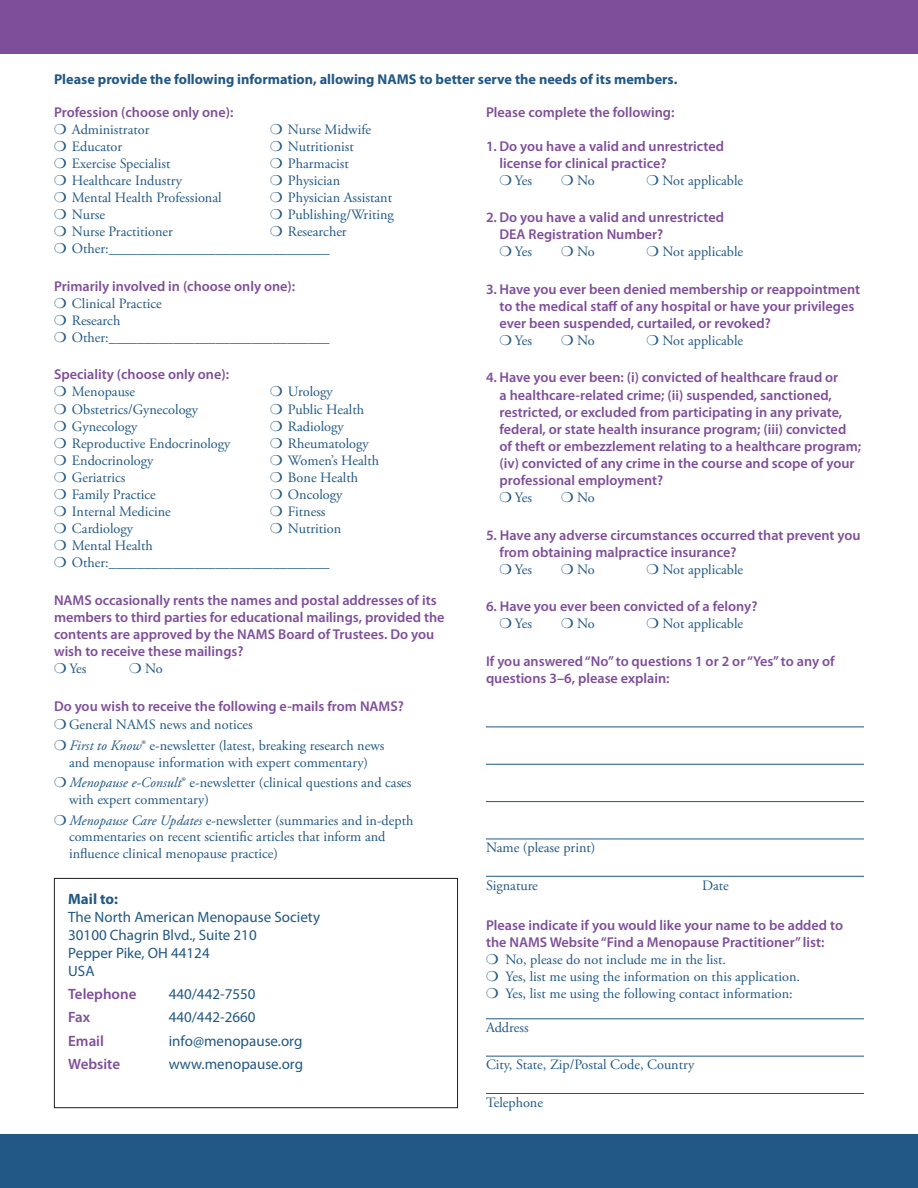
<style>
.page{position:relative;width:918px;height:1188px;background:#fff}
.page>*{position:absolute;margin:0;border:0;box-sizing:border-box;transform-origin:0 0}
.t1{font:15px "Myriad Pro";color:#215885}
.t2{font:600 15px "Myriad Pro";color:#7f4e9a}
.t3{font:700 15px "Myriad Pro";color:#215885}
.t4{font:600 14.25px/17.1px "Myriad Pro";color:#7f4e9a}
.t5{font:14.25px/16.5px "Adobe Garamond Pro";color:#215885}
.t6{font:700 14.25px "Myriad Pro";color:#215885}
.s1{font-style:italic}
</style>
<div class="page">
<hr style="left:486px;top:727px;width:378px;height:1px;background:#215885">
<hr style="left:486px;top:764px;width:378px;height:1px;background:#215885">
<hr style="left:486px;top:801px;width:378px;height:1px;background:#215885">
<hr style="left:486px;top:839px;width:378px;height:1px;background:#215885">
<hr style="left:486px;top:876px;width:378px;height:1px;background:#215885">
<hr style="left:486px;top:1018px;width:378px;height:1px;background:#215885">
<hr style="left:486px;top:1056px;width:378px;height:1px;background:#215885">
<hr style="left:486px;top:1093px;width:378px;height:1px;background:#215885">
<div style="left:54px;top:878px;width:404px;height:230px;border:1px solid #231f20"></div>
<div style="left:0;top:1134px;width:918px;height:54px;background:#215885"></div>
<div style="left:0;top:0;width:918px;height:54px;background:#7f4e9a"></div>
<p class="t6" style="left:54px;top:70px;width:625px">Please provide the following information, allowing NAMS to better serve the needs of its members.</p>
<p class="t4" style="left:486px;top:103px;width:190px">Please complete the following:</p>
<p class="t4" style="left:500px;top:137px;width:226px;text-indent:-14px">1. Do you have a valid and unrestricted license for clinical practice?</p>
<p class="t5" style="left:515px;top:173px;width:19px">Yes</p>
<p class="t5" style="left:577px;top:173px;width:19px">No</p>
<p class="t5" style="left:663px;top:173px;width:82px">Not applicable</p>
<p class="t4" style="left:500px;top:209px;width:226px;text-indent:-14px">2. Do you have a valid and unrestricted<br>DEA Registration Number?</p>
<p class="t5" style="left:515px;top:244px;width:19px">Yes</p>
<p class="t5" style="left:577px;top:244px;width:19px">No</p>
<p class="t5" style="left:663px;top:244px;width:82px">Not applicable</p>
<p class="t4" style="left:500px;top:280px;width:362px;text-indent:-14px">3. Have you ever been denied membership or reappointment to the medical staff of any hospital or have your privileges ever been suspended, curtailed, or revoked?</p>
<p class="t5" style="left:515px;top:333px;width:19px">Yes</p>
<p class="t5" style="left:577px;top:333px;width:19px">No</p>
<p class="t5" style="left:663px;top:333px;width:82px">Not applicable</p>
<p class="t4" style="left:500px;top:369px;width:363px;text-indent:-14px">4. Have you ever been: (i) convicted of healthcare fraud or<br>a healthcare-related crime; (ii) suspended, sanctioned, restricted, or excluded from participating in any private, federal, or state health insurance program; (iii) convicted of theft or embezzlement relating to a healthcare program; (iv) convicted of any crime in the course and scope of your professional employment?</p>
<p class="t5" style="left:515px;top:490px;width:19px">Yes</p>
<p class="t5" style="left:577px;top:490px;width:19px">No</p>
<p class="t4" style="left:500px;top:526px;width:363px;text-indent:-14px">5. Have any adverse circumstances occurred that prevent you from obtaining malpractice insurance?</p>
<p class="t5" style="left:515px;top:561px;width:19px">Yes</p>
<p class="t5" style="left:577px;top:561px;width:19px">No</p>
<p class="t5" style="left:663px;top:561px;width:82px">Not applicable</p>
<p class="t4" style="left:486px;top:597px;width:273px">6. Have you ever been convicted of a felony?</p>
<p class="t5" style="left:515px;top:616px;width:19px">Yes</p>
<p class="t5" style="left:577px;top:616px;width:19px">No</p>
<p class="t5" style="left:663px;top:616px;width:82px">Not applicable</p>
<p class="t4" style="left:486px;top:652px;width:350px">If you answered “No” to questions 1 or 2 or “Yes” to any of questions 3–6, please explain:</p>
<p class="t4" style="left:54px;top:103px;width:181px">Profession (choose only one):</p>
<p class="t5" style="left:72px;top:121px;width:79px">Administrator</p>
<p class="t5" style="left:288px;top:121px;width:85px">Nurse Midwife</p>
<p class="t5" style="left:72px;top:138px;width:52px">Educator</p>
<p class="t5" style="left:288px;top:138px;width:67px">Nutritionist</p>
<p class="t5" style="left:72px;top:156px;width:100px">Exercise Specialist</p>
<p class="t5" style="left:288px;top:156px;width:62px">Pharmacist</p>
<p class="t5" style="left:72px;top:173px;width:111px">Healthcare Industry</p>
<p class="t5" style="left:288px;top:173px;width:54px">Physician</p>
<p class="t5" style="left:72px;top:190px;width:151px">Mental Health Professional</p>
<p class="t5" style="left:288px;top:190px;width:106px">Physician Assistant</p>
<p class="t5" style="left:72px;top:207px;width:35px">Nurse</p>
<p class="t5" style="left:288px;top:207px;width:107px">Publishing/Writing</p>
<p class="t5" style="left:72px;top:224px;width:103px">Nurse Practitioner</p>
<p class="t5" style="left:288px;top:224px;width:60px">Researcher</p>
<p class="t5" style="left:72px;top:241px;width:259px">Other:_______________________________</p>
<p class="t4" style="left:54px;top:277px;width:243px">Primarily involved in (choose only one):</p>
<p class="t5" style="left:72px;top:296px;width:91px">Clinical Practice</p>
<p class="t5" style="left:72px;top:313px;width:50px">Research</p>
<p class="t5" style="left:72px;top:330px;width:259px">Other:_______________________________</p>
<p class="t4" style="left:54px;top:366px;width:177px">Speciality (choose only one):</p>
<p class="t5" style="left:72px;top:384px;width:65px">Menopause</p>
<p class="t5" style="left:288px;top:384px;width:46px">Urology</p>
<p class="t5" style="left:72px;top:401px;width:128px">Obstetrics/Gynecology</p>
<p class="t5" style="left:288px;top:401px;width:78px">Public Health</p>
<p class="t5" style="left:72px;top:418px;width:67px">Gynecology</p>
<p class="t5" style="left:288px;top:418px;width:57px">Radiology</p>
<p class="t5" style="left:72px;top:435px;width:160px">Reproductive Endocrinology</p>
<p class="t5" style="left:288px;top:435px;width:82px">Rheumatology</p>
<p class="t5" style="left:72px;top:453px;width:83px">Endocrinology</p>
<p class="t5" style="left:288px;top:453px;width:93px">Women’s Health</p>
<p class="t5" style="left:72px;top:470px;width:55px">Geriatrics</p>
<p class="t5" style="left:288px;top:470px;width:72px">Bone Health</p>
<p class="t5" style="left:72px;top:487px;width:85px">Family Practice</p>
<p class="t5" style="left:288px;top:487px;width:56px">Oncology</p>
<p class="t5" style="left:72px;top:504px;width:100px">Internal Medicine</p>
<p class="t5" style="left:288px;top:504px;width:39px">Fitness</p>
<p class="t5" style="left:72px;top:521px;width:63px">Cardiology</p>
<p class="t5" style="left:288px;top:521px;width:55px">Nutrition</p>
<p class="t5" style="left:72px;top:538px;width:82px">Mental Health</p>
<p class="t5" style="left:72px;top:555px;width:259px">Other:_______________________________</p>
<p class="t4" style="left:54px;top:591px;width:392px">NAMS occasionally rents the names and postal addresses of its members to third parties for educational mailings, provided the contents are approved by the NAMS Board of Trustees. Do you wish to receive these mailings?</p>
<p class="t5" style="left:69px;top:661px;width:19px">Yes</p>
<p class="t5" style="left:145px;top:661px;width:19px">No</p>
<p class="t4" style="left:54px;top:697px;width:351px">Do you wish to receive the following e-mails from NAMS?</p>
<p class="t5" style="left:69px;top:717px;width:185px">General NAMS news and notices</p>
<p class="t5" style="left:69px;top:738px;width:317px"><span class="s1">First to Know</span>® e-newsletter (latest, breaking research news and menopause information with expert commentary)</p>
<p class="t5" style="left:69px;top:775px;width:344px"><span class="s1">Menopause e-Consult</span>® e-newsletter (clinical questions and cases with expert commentary)</p>
<p class="t5" style="left:69px;top:812px;width:346px"><span class="s1">Menopause Care Updates</span> e-newsletter (summaries and in-depth commentaries on recent scientific articles that inform and influence clinical menopause practice)</p>
<p class="t3" style="left:68px;top:889px;width:51px">Mail to:</p>
<p class="t1" style="left:68px;top:907px;width:253px">The North American Menopause Society</p>
<p class="t1" style="left:68px;top:925px;width:190px">30100 Chagrin Blvd., Suite 210</p>
<p class="t1" style="left:68px;top:943px;width:143px">Pepper Pike, OH 44124</p>
<p class="t1" style="left:68px;top:961px;width:28px">USA</p>
<p class="t2" style="left:68px;top:984px;width:70px">Telephone</p>
<p class="t1" style="left:169px;top:985px;width:88px">440/442-7550</p>
<p class="t2" style="left:68px;top:1008px;width:24px">Fax</p>
<p class="t1" style="left:169px;top:1008px;width:88px">440/442-2660</p>
<p class="t2" style="left:68px;top:1031px;width:37px">Email</p>
<p class="t1" style="left:169px;top:1031px;width:135px">info@menopause.org</p>
<p class="t2" style="left:68px;top:1055px;width:53px">Website</p>
<p class="t1" style="left:169px;top:1055px;width:136px">www.menopause.org</p>
<p class="t5" style="left:486px;top:840px;width:111px">Name (please print)</p>
<p class="t5" style="left:486px;top:877px;width:53px">Signature</p>
<p class="t5" style="left:702px;top:877px;width:28px">Date</p>
<p class="t4" style="left:486px;top:916px;width:359px">Please indicate if you would like your name to be added to the NAMS Website “Find a Menopause Practitioner” list:</p>
<p class="t5" style="left:505px;top:951px;width:222px">No, please do not include me in the list.</p>
<p class="t5" style="left:505px;top:969px;width:296px">Yes, list me using the information on this application.</p>
<p class="t5" style="left:505px;top:986px;width:289px">Yes, list me using the following contact information:</p>
<p class="t5" style="left:486px;top:1020px;width:44px">Address</p>
<p class="t5" style="left:486px;top:1057px;width:210px">City, State, Zip/Postal Code, Country</p>
<p class="t5" style="left:486px;top:1095px;width:59px">Telephone</p>
</div>
